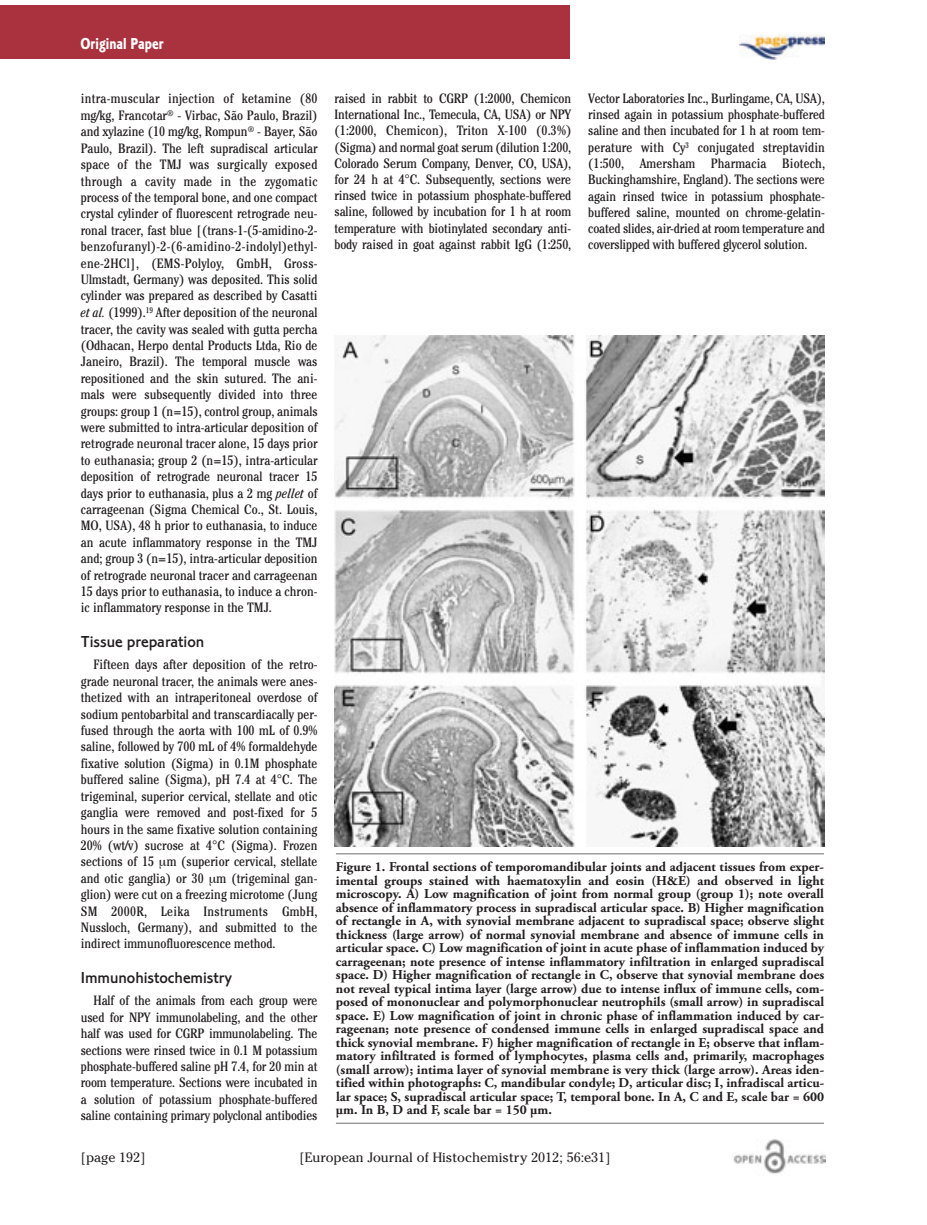
<style>
.page{position:relative;width:927px;height:1225px;background:#fff}
.page>*{position:absolute;margin:0;border:0;box-sizing:border-box;transform-origin:0 0}
.t1{font:16.5px "Corinthian Medium Plain";color:#231f20}
.t2{font:16.5px "Corinthian Bold Condensed Plain";color:#fff}
.t3{font:condensed 13.5px/16.5px "Cheltenham";letter-spacing:-.01em;color:#231f20;text-align:justify}
.t4{font:700 13.5px/13.5px "Adobe Garamond Pro";color:#231f20;text-align:justify}
.t5{font:13.5px "Cheltenham";color:#231f20}
.s1{font-style:italic}
</style>
<div class="page">
<div style="left:0;top:6px;width:570px;height:53px;background:#aa323f"></div>
<img style="left:733px;top:1140px;width:92px;height:34px">
<img style="left:740px;top:34px;width:84px;height:26px">
<img style="left:335px;top:335px;width:490px;height:511px">
<hr style="left:336px;top:853px;width:488px;height:1px;background:#6c6d70">
<hr style="left:336px;top:1122px;width:488px;height:1px;background:#6c6d70">
<p class="t2" style="left:80px;top:38px;width:85px">Original Paper</p>
<p class="t3" style="left:81px;top:91px;width:238px">intra-muscular injection of ketamine (80 mg/kg, Francotar<sup>®</sup> - Virbac, São Paulo, Brazil) and xylazine (10 mg/kg, Rompun<sup>®</sup> - Bayer, São Paulo, Brazil). The left supradiscal articular space of the TMJ was surgically exposed through a cavity made in the zygomatic process of the temporal bone, and one compact crystal cylinder of fluorescent retrograde neu&shy;ronal tracer, fast blue [(trans-1-(5-amidino-2- benzofuranyl)-2-(6-amidino-2-indolyl)ethyl&shy;ene-2HCl], (EMS-Polyloy, GmbH, Gross-Ulmstadt, Germany) was deposited. This solid cylinder was prepared as described by Casatti <span class="s1">et al.</span> (1999).<sup>19</sup> After deposition of the neuronal tracer, the cavity was sealed with gutta percha (Odhacan, Herpo dental Products Ltda, Rio de Janeiro, Brazil). The temporal muscle was repositioned and the skin sutured. The ani&shy;mals were subsequently divided into three groups: group 1 (n=15), control group, animals were submitted to intra-articular deposition of retrograde neuronal tracer alone, 15 days prior to euthanasia; group 2 (n=15), intra-articular deposition of retrograde neuronal tracer 15 days prior to euthanasia, plus a 2 mg <span class="s1">pellet</span> of carrageenan (Sigma Chemical Co., St. Louis, MO, USA), 48 h prior to euthanasia, to induce an acute inflammatory response in the TMJ and; group 3 (n=15), intra-articular deposition of retrograde neuronal tracer and carrageenan 15 days prior to euthanasia, to induce a chron&shy;ic inflammatory response in the TMJ.</p>
<p class="t1" style="left:81px;top:636px;width:125px">Tissue preparation</p>
<p class="t3" style="left:81px;top:658px;width:238px;text-indent:13px">Fifteen days after deposition of the retro&shy;grade neuronal tracer, the animals were anes&shy;thetized with an intraperitoneal overdose of sodium pentobarbital and transcardiacally per&shy;fused through the aorta with 100 mL of 0.9% saline, followed by 700 mL of 4% formaldehyde fixative solution (Sigma) in 0.1M phosphate buffered saline (Sigma), pH 7.4 at 4°C. The trigeminal, superior cervical, stellate and otic ganglia were removed and post-fixed for 5 hours in the same fixative solution containing 20% (wt/v) sucrose at 4°C (Sigma). Frozen sections of 15 m (superior cervical, stellate and otic ganglia) or 30 m (trigeminal gan&shy;glion) were cut on a freezing microtome (Jung SM 2000R, Leika Instruments GmbH, Nussloch, Germany), and submitted to the indirect immunofluorescence method.</p>
<p class="t1" style="left:81px;top:972px;width:153px">Immunohistochemistry</p>
<p class="t3" style="left:81px;top:993px;width:238px;text-indent:13px">Half of the animals from each group were used for NPY immunolabeling, and the other half was used for CGRP immunolabeling. The sections were rinsed twice in 0.1 M potassium phosphate-buffered saline pH 7.4, for 20 min at room temperature. Sections were incubated in a solution of potassium phosphate-buffered saline containing primary polyclonal antibodies</p>
<p class="t3" style="left:335px;top:92px;width:238px">raised in rabbit to CGRP (1:2000, Chemicon International Inc., Temecula, CA, USA) or NPY (1:2000, Chemicon), Triton X-100 (0.3%) (Sigma) and normal goat serum (dilution 1:200, Colorado Serum Company, Denver, CO, USA), for 24 h at 4°C. Subsequently, sections were rinsed twice in potassium phosphate-buffered saline, followed by incubation for 1 h at room temperature with biotinylated secondary anti&shy;body raised in goat against rabbit IgG (1:250,</p>
<p class="t3" style="left:588px;top:92px;width:238px">Vector Laboratories Inc., Burlingame, CA, USA), rinsed again in potassium phosphate-buffered saline and then incubated for 1 h at room tem&shy;perature with Cy<sup>3</sup> conjugated streptavidin (1:500, Amersham Pharmacia Biotech, Buckinghamshire, England). The sections were again rinsed twice in potassium phosphate&shy;buffered saline, mounted on chrome-gelatin&shy;coated slides, air-dried at room temperature and coverslipped with buffered glycerol solution.</p>
<p class="t4" style="left:336px;top:861px;width:490px">Figure 1. Frontal sections of temporomandibular joints and adjacent tissues from exper&shy;imental groups stained with haematoxylin and eosin (H&amp;E) and observed in light microscopy. A) Low magnification of joint from normal group (group 1); note overall absence of inflammatory process in supradiscal articular space. B) Higher magnification of rectangle in A, with synovial membrane adjacent to supradiscal space; observe slight thickness (large arrow) of normal synovial membrane and absence of immune cells in articular space. C) Low magnification of joint in acute phase of inflammation induced by carrageenan; note presence of intense inflammatory infiltration in enlarged supradiscal space. D) Higher magnification of rectangle in C, observe that synovial membrane does not reveal typical intima layer (large arrow) due to intense influx of immune cells, com&shy;posed of mononuclear and polymorphonuclear neutrophils (small arrow) in supradiscal space. E) Low magnification of joint in chronic phase of inflammation induced by car&shy;rageenan; note presence of condensed immune cells in enlarged supradiscal space and thick synovial membrane. F) higher magnification of rectangle in E; observe that inflam&shy;matory infiltrated is formed of lymphocytes, plasma cells and, primarily, macrophages (small arrow); intima layer of synovial membrane is very thick (large arrow). Areas iden&shy;tified within photographs: C, mandibular condyle; D, articular disc; I, infradiscal articu&shy;lar space; S, supradiscal articular space; T, temporal bone. In A, C and E, scale bar = 600 µm. In B, D and F, scale bar = 150 µm.</p>
<p class="t5" style="left:81px;top:1149px;width:66px">[page 192]</p>
<p class="t5" style="left:299px;top:1149px;width:313px">[European Journal of Histochemistry 2012; 56:e31]</p>
</div>
